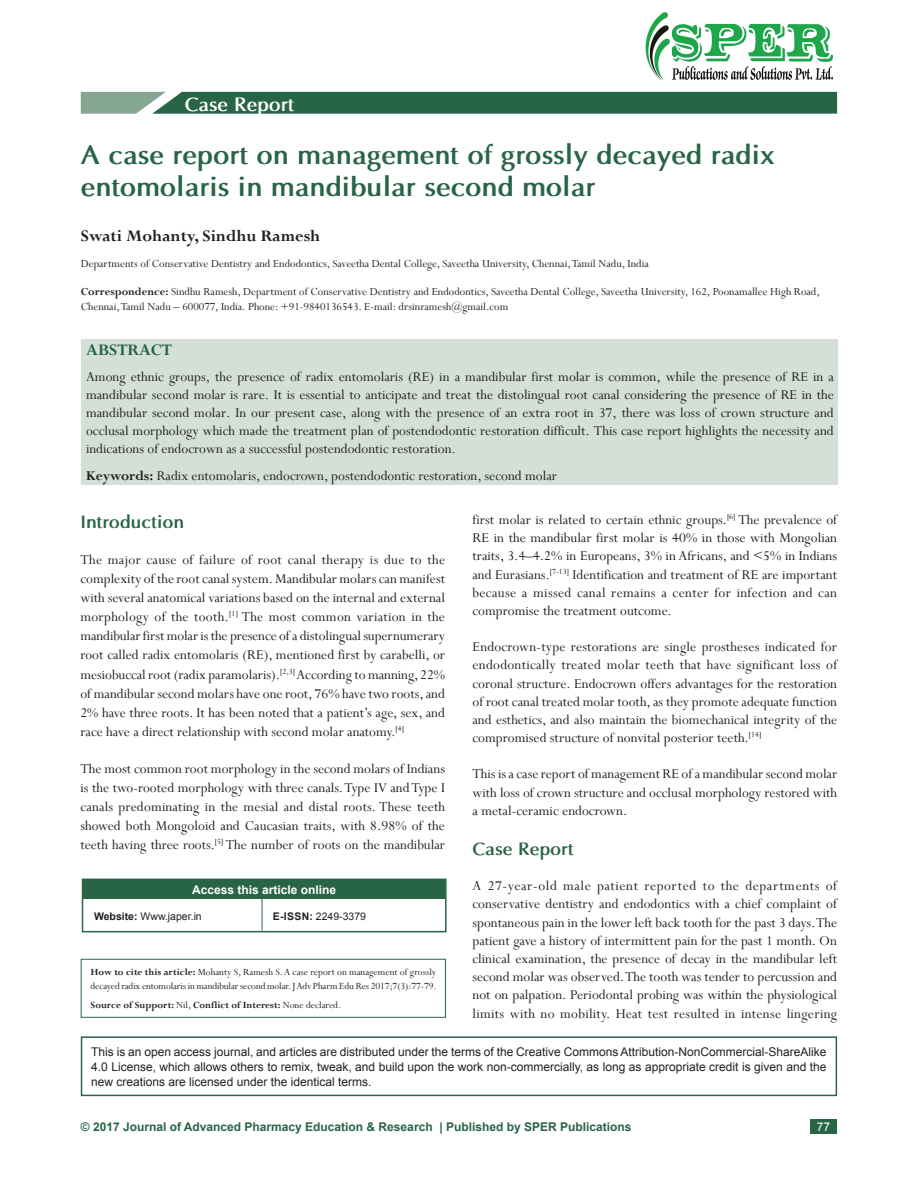
<style>
.page{position:relative;width:918px;height:1188px;background:#fff}
.page>*{position:absolute;margin:0;border:0;box-sizing:border-box;transform-origin:0 0}
.AT{font:700 27px/32.4px "Optima";color:#286446}
.AH{font:700 19.5px "Optima";color:#fff}
.AU{font:700 18px "Perpetua";color:#231f20}
.t1{font:700 18px "Optima";color:#286446}
.ABSH{font:700 18px "Perpetua";color:#286446}
.TX{font:15px/18.1px "Perpetua";color:#231f20;text-align:justify}
.ABS{font:15px/18px "Perpetua";color:#231f20;text-align:justify}
.CMD{font:12px/15px "Arial";color:#231f20;text-align:justify}
.ADD{font:12px/14.4px "Perpetua";color:#231f20}
.AFF{font:12px "Perpetua";color:#231f20}
.t2{font:700 12px "Arial";color:#286446}
.ATAO{font:700 12px "Arial";color:#fff}
.t3{font:12px "Arial";color:#fff}
.HTC{font:10.5px/13.6px "Perpetua";letter-spacing:-.01em;color:#231f20}
.HTC-2{font:700 10.5px "Perpetua";color:#231f20}
.WEB{font:10.5px "Arial";color:#231f20}
.s1{font-weight:700}
.s2{font-weight:400}
</style>
<div class="page">
<div style="left:810px;top:1120px;width:27px;height:14px;background:#286446"></div>
<div style="left:82px;top:339px;width:756px;height:146px;background:#d3dfd7"></div>
<svg style="left:81px;top:92px;width:756px;height:22px;background:#386f53"></svg>
<img style="left:645px;top:12px;width:188px;height:69px">
<div style="left:83px;top:880px;width:362px;height:19px;background:#286446"></div>
<hr style="left:262px;top:899px;width:1px;height:32px;background:#286446">
<div style="left:82px;top:879px;width:365px;height:53px;border:2px solid #286446"></div>
<div style="left:81px;top:1036px;width:756px;height:60px;border:2px solid #286446"></div>
<div style="left:81px;top:959px;width:365px;height:59px;border:1px solid #286446"></div>
<p class="AH" style="left:185px;top:92px;width:111px">Case Report</p>
<p class="AT" style="left:81px;top:138px;width:696px">A case report on management of grossly decayed radix entomolaris in mandibular second molar</p>
<p class="AU" style="left:81px;top:224px;width:241px">Swati Mohanty, Sindhu Ramesh</p>
<p class="AFF" style="left:81px;top:256px;width:570px">Departments of Conservative Dentistry and Endodontics, Saveetha Dental College, Saveetha University, Chennai, Tamil Nadu, India</p>
<p class="ADD" style="left:81px;top:284px;width:741px"><span class="s1">Correspondence:</span> Sindhu Ramesh, Department of Conservative Dentistry and Endodontics, Saveetha Dental College, Saveetha University, 162, Poonamallee High Road,<br>Chennai, Tamil Nadu – 600077, India. Phone: +91-9840136543. E-mail: drsinramesh@gmail.com</p>
<p class="ABSH" style="left:86px;top:338px;width:88px">ABSTRACT</p>
<p class="ABS" style="left:86px;top:368px;width:749px">Among ethnic groups, the presence of radix entomolaris (RE) in a mandibular first molar is common, while the presence of RE in a mandibular second molar is rare. It is essential to anticipate and treat the distolingual root canal considering the presence of RE in the mandibular second molar. In our present case, along with the presence of an extra root in 37, there was loss of crown structure and occlusal morphology which made the treatment plan of postendodontic restoration difficult. This case report highlights the necessity and indications of endocrown as a successful postendodontic restoration.</p>
<p class="TX" style="left:86px;top:467px;width:473px"><span class="s1">Keywords:</span> Radix entomolaris, endocrown, postendodontic restoration, second molar</p>
<h1 class="t1" style="left:80px;top:511px;width:105px">Introduction</h1>
<p class="TX" style="left:80px;top:550px;width:366px;line-height:19px">The major cause of failure of root canal therapy is due to the complexity of the root canal system. Mandibular molars can manifest with several anatomical variations based on the internal and external morphology of the tooth.<sup>[1]</sup> The most common variation in the mandibular first molar is the presence of a distolingual supernumerary root called radix entomolaris (RE), mentioned first by carabelli, or mesiobuccal root (radix paramolaris).<sup>[2,3]</sup> According to manning, 22% of mandibular second molars have one root, 76% have two roots, and 2% have three roots. It has been noted that a patient’s age, sex, and race have a direct relationship with second molar anatomy.<sup>[4]</sup></p>
<p class="TX" style="left:80px;top:759px;width:366px;line-height:19px">The most common root morphology in the second molars of Indians is the two-rooted morphology with three canals. Type IV and Type I canals predominating in the mesial and distal roots. These teeth showed both Mongoloid and Caucasian traits, with 8.98% of the teeth having three roots.<sup>[5]</sup> The number of roots on the mandibular</p>
<p class="ATAO" style="left:192px;top:881px;width:146px">Access this article online</p>
<p class="WEB" style="left:94px;top:909px;width:109px"><span class="s1">Website:</span> Www.japer.in</p>
<p class="WEB" style="left:273px;top:909px;width:95px"><span class="s1">E-ISSN:</span> 2249-3379</p>
<p class="HTC" style="left:91px;top:965px;width:348px"><span class="s1">How to cite this article:</span> Mohanty S, Ramesh S. A case report on management of grossly decayed radix entomolaris in mandibular second molar. JAdv Pharm Edu Res 2017;7(3):77-79.</p>
<p class="HTC-2" style="left:91px;top:998px;width:252px">Source of Support: <span class="s2">Nil,</span> Conflict of Interest: <span class="s2">None declared.</span></p>
<p class="TX" style="left:472px;top:510px;width:366px">first molar is related to certain ethnic groups.<sup>[6]</sup> The prevalence of RE in the mandibular first molar is 40% in those with Mongolian traits, 3.4–4.2% in Europeans, 3% in Africans, and &lt;5% in Indians and Eurasians.<sup>[7-13]</sup> Identification and treatment of RE are important because a missed canal remains a center for infection and can compromise the treatment outcome.</p>
<p class="TX" style="left:473px;top:637px;width:366px">Endocrown-type restorations are single prostheses indicated for endodontically treated molar teeth that have significant loss of coronal structure. Endocrown offers advantages for the restoration of root canal treated molar tooth, as they promote adequate function and esthetics, and also maintain the biomechanical integrity of the compromised structure of nonvital posterior teeth.<sup>[14]</sup></p>
<p class="TX" style="left:472px;top:765px;width:366px">This is a case report of management RE of a mandibular second molar with loss of crown structure and occlusal morphology restored with a metal-ceramic endocrown.</p>
<h1 class="t1" style="left:472px;top:838px;width:103px">Case Report</h1>
<p class="TX" style="left:472px;top:876px;width:366px">A 27-year-old male patient reported to the departments of conservative dentistry and endodontics with a chief complaint of spontaneous pain in the lower left back tooth for the past 3 days. The patient gave a history of intermittent pain for the past 1 month. On clinical examination, the presence of decay in the mandibular left second molar was observed. The tooth was tender to percussion and not on palpation. Periodontal probing was within the physiological limits with no mobility. Heat test resulted in intense lingering</p>
<p class="CMD" style="left:91px;top:1044px;width:737px">This is an open access journal, and articles are distributed under the terms of the Creative Commons Attribution-NonCommercial-ShareAlike 4.0 License, which allows others to remix, tweak, and build upon the work non-commercially, as long as appropriate credit is given and the new creations are licensed under the identical terms.</p>
<p class="t2" style="left:81px;top:1119px;width:552px">© 2017 Journal of Advanced Pharmacy Education &amp; Research | Published by SPER Publications</p>
<p class="t3" style="left:817px;top:1119px;width:15px">77</p>
</div>
